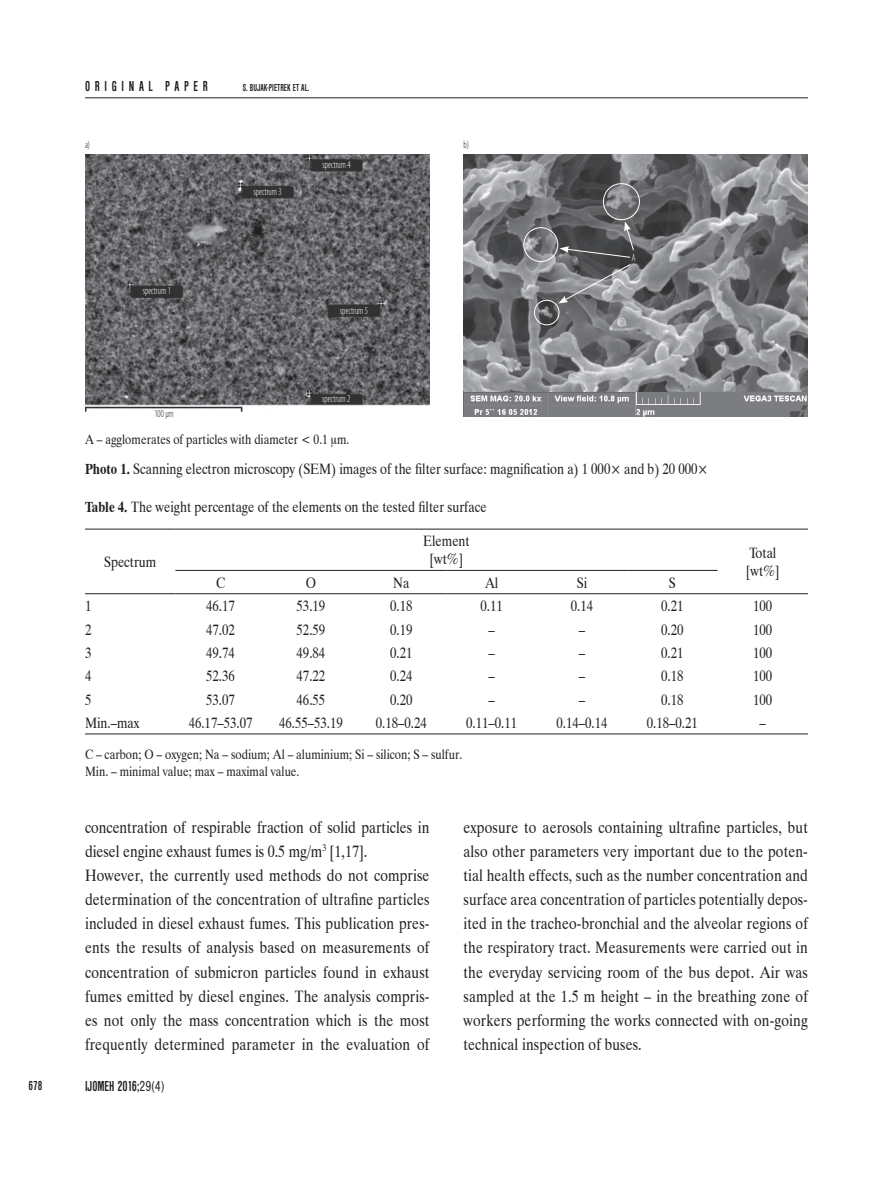
<style>
.page{position:relative;width:893px;height:1178px;background:#fff}
.page>*{position:absolute;margin:0;border:0;box-sizing:border-box;transform-origin:0 0}
.Normalny{font:16.5px/24.2px "Dutch 801 BT";letter-spacing:.01em;color:#231f20;text-align:justify;scale:.85 1}
.Tab-txt{font:15px "Dutch 801 BT";color:#231f20;scale:.85 1}
.Pod_Figure{font:15px "Dutch 801 BT";color:#231f20;scale:.85 1}
.Tab-tyt{font:15px "Dutch 801 BT";color:#231f20;scale:.85 1}
.t1{font:700 condensed 15px "Nimbus San DEE";color:#231f20;scale:.85 1}
.t2{font:700 condensed 15px "Nimbus San DEE";letter-spacing:.365em;color:#231f20;scale:.85 1}
.Tab-txt_lewy{font:15px "Dutch 801 BT";color:#231f20;scale:.85 1}
.Tab-txt_lewy_3_wciet{font:15px "Dutch 801 BT";color:#231f20;scale:.85 1}
.Tab-pod{font:13.5px "Dutch 801 BT";color:#231f20;scale:.85 1}
.Pod_Figure_opis{font:13.5px "Dutch 801 BT";color:#231f20;scale:.85 1}
.t3{font:700 condensed 13.5px "Nimbus San DEE";color:#231f20;scale:.85 1}
.Rysunkowy{font:300 condensed 10.5px "Myriad Pro";color:#fff;scale:.85 1}
.t4{font:700 condensed 10.5px "Nimbus San DEE";color:#231f20;scale:.85 1}
.Rysunkowy-2{font:300 condensed 10.5px "Myriad Pro";color:#231f20;scale:.85 1}
.s1{font-weight:700}
.s2{font-weight:400}
</style>
<div class="page">
<hr style="left:85px;top:97px;width:723px;height:1px;background:#231f20">
<img style="left:85px;top:154px;width:344px;height:258px">
<img style="left:463px;top:154px;width:345px;height:262px">
<hr style="left:85px;top:529px;width:90px;height:1px;background:#231f20">
<hr style="left:175px;top:529px;width:91px;height:1px;background:#231f20">
<hr style="left:266px;top:529px;width:90px;height:1px;background:#231f20">
<hr style="left:356px;top:529px;width:90px;height:1px;background:#231f20">
<hr style="left:446px;top:529px;width:91px;height:1px;background:#231f20">
<hr style="left:537px;top:529px;width:90px;height:1px;background:#231f20">
<hr style="left:627px;top:529px;width:91px;height:1px;background:#231f20">
<hr style="left:718px;top:529px;width:90px;height:1px;background:#231f20">
<hr style="left:175px;top:570px;width:91px;height:1px;background:#231f20">
<hr style="left:266px;top:570px;width:90px;height:1px;background:#231f20">
<hr style="left:356px;top:570px;width:90px;height:1px;background:#231f20">
<hr style="left:446px;top:570px;width:91px;height:1px;background:#231f20">
<hr style="left:537px;top:570px;width:90px;height:1px;background:#231f20">
<hr style="left:627px;top:570px;width:91px;height:1px;background:#231f20">
<hr style="left:85px;top:593px;width:90px;height:1px;background:#231f20">
<hr style="left:175px;top:593px;width:91px;height:1px;background:#231f20">
<hr style="left:266px;top:593px;width:90px;height:1px;background:#231f20">
<hr style="left:356px;top:593px;width:90px;height:1px;background:#231f20">
<hr style="left:446px;top:593px;width:91px;height:1px;background:#231f20">
<hr style="left:537px;top:593px;width:90px;height:1px;background:#231f20">
<hr style="left:627px;top:593px;width:91px;height:1px;background:#231f20">
<hr style="left:718px;top:593px;width:90px;height:1px;background:#231f20">
<hr style="left:85px;top:733px;width:90px;height:1px;background:#231f20">
<hr style="left:175px;top:733px;width:91px;height:1px;background:#231f20">
<hr style="left:266px;top:733px;width:90px;height:1px;background:#231f20">
<hr style="left:356px;top:733px;width:90px;height:1px;background:#231f20">
<hr style="left:446px;top:733px;width:91px;height:1px;background:#231f20">
<hr style="left:537px;top:733px;width:90px;height:1px;background:#231f20">
<hr style="left:627px;top:733px;width:91px;height:1px;background:#231f20">
<hr style="left:718px;top:733px;width:90px;height:1px;background:#231f20">
<div style="left:603px;top:183px;width:37px;height:37px;border:1px solid #fff;border-radius:50%"></div>
<div style="left:523px;top:227px;width:35px;height:35px;border:1px solid #fff;border-radius:50%"></div>
<div style="left:534px;top:300px;width:25px;height:25px;border:1px solid #fff;border-radius:50%"></div>
<svg style="left:558px;top:221px;width:76px;height:82px;background:#707173"></svg>
<p class="t2" style="left:85px;top:78px;width:146px">ORIGINAL PAPER</p>
<p class="t4" style="left:243px;top:82px;width:80px">S. BUJAK-PIETREK ET AL.</p>
<p class="Rysunkowy-2" style="left:85px;top:139px;width:8px">a)</p>
<p class="Rysunkowy-2" style="left:463px;top:139px;width:8px">b)</p>
<p class="Rysunkowy" style="left:143px;top:285px;width:35px">spectrum 1</p>
<p class="Rysunkowy-2" style="left:154px;top:408px;width:24px">100 μm</p>
<p class="Rysunkowy" style="left:253px;top:186px;width:35px">spectrum 3</p>
<p class="Rysunkowy" style="left:322px;top:159px;width:35px">spectrum 4</p>
<p class="Rysunkowy" style="left:340px;top:304px;width:35px">spectrum 5</p>
<p class="Rysunkowy" style="left:322px;top:393px;width:35px">spectrum 2</p>
<p class="Rysunkowy" style="left:632px;top:252px;width:6px">A</p>
<p class="Pod_Figure_opis" style="left:85px;top:429px;width:312px">A – agglomerates of particles with diameter &lt; 0.1 μm.</p>
<p class="Pod_Figure" style="left:85px;top:459px;width:735px"><span class="s1">Photo 1.</span> Scanning electron microscopy (SEM) images of the filter surface: magnification a) 1 000× and b) 20 000×</p>
<p class="Tab-tyt" style="left:85px;top:496px;width:474px"><span class="s1">Table 4.</span> The weight percentage of the elements on the tested filter surface</p>
<p class="Tab-txt" style="left:104px;top:551px;width:63px">Spectrum</p>
<p class="Tab-txt" style="left:423px;top:531px;width:56px">Element</p>
<p class="Tab-txt" style="left:430px;top:549px;width:40px">[wt%]</p>
<p class="Tab-txt" style="left:216px;top:572px;width:12px">C</p>
<p class="Tab-txt" style="left:306px;top:572px;width:14px">O</p>
<p class="Tab-txt" style="left:393px;top:572px;width:20px">Na</p>
<p class="Tab-txt" style="left:485px;top:572px;width:17px">Al</p>
<p class="Tab-txt" style="left:577px;top:572px;width:14px">Si</p>
<p class="Tab-txt" style="left:669px;top:572px;width:10px">S</p>
<p class="Tab-txt" style="left:749px;top:542px;width:34px">Total</p>
<p class="Tab-txt" style="left:746px;top:560px;width:40px">[wt%]</p>
<p class="Tab-txt_lewy_3_wciet" style="left:85px;top:596px;width:9px">1</p>
<p class="Tab-txt" style="left:206px;top:596px;width:35px">46.17</p>
<p class="Tab-txt" style="left:297px;top:596px;width:35px">53.19</p>
<p class="Tab-txt" style="left:390px;top:596px;width:28px">0.18</p>
<p class="Tab-txt" style="left:480px;top:596px;width:28px">0.11</p>
<p class="Tab-txt" style="left:571px;top:596px;width:28px">0.14</p>
<p class="Tab-txt" style="left:661px;top:596px;width:28px">0.21</p>
<p class="Tab-txt" style="left:753px;top:596px;width:24px">100</p>
<p class="Tab-txt_lewy_3_wciet" style="left:85px;top:619px;width:9px">2</p>
<p class="Tab-txt" style="left:206px;top:619px;width:35px">47.02</p>
<p class="Tab-txt" style="left:297px;top:619px;width:35px">52.59</p>
<p class="Tab-txt" style="left:390px;top:619px;width:28px">0.19</p>
<p class="Tab-txt" style="left:488px;top:619px;width:9px">–</p>
<p class="Tab-txt" style="left:579px;top:619px;width:9px">–</p>
<p class="Tab-txt" style="left:661px;top:619px;width:28px">0.20</p>
<p class="Tab-txt" style="left:753px;top:619px;width:24px">100</p>
<p class="Tab-txt_lewy_3_wciet" style="left:85px;top:642px;width:9px">3</p>
<p class="Tab-txt" style="left:206px;top:642px;width:35px">49.74</p>
<p class="Tab-txt" style="left:297px;top:642px;width:35px">49.84</p>
<p class="Tab-txt" style="left:390px;top:642px;width:28px">0.21</p>
<p class="Tab-txt" style="left:488px;top:642px;width:9px">–</p>
<p class="Tab-txt" style="left:579px;top:642px;width:9px">–</p>
<p class="Tab-txt" style="left:661px;top:642px;width:28px">0.21</p>
<p class="Tab-txt" style="left:753px;top:642px;width:24px">100</p>
<p class="Tab-txt_lewy_3_wciet" style="left:85px;top:665px;width:9px">4</p>
<p class="Tab-txt" style="left:206px;top:665px;width:35px">52.36</p>
<p class="Tab-txt" style="left:297px;top:665px;width:35px">47.22</p>
<p class="Tab-txt" style="left:390px;top:665px;width:28px">0.24</p>
<p class="Tab-txt" style="left:488px;top:665px;width:9px">–</p>
<p class="Tab-txt" style="left:579px;top:665px;width:9px">–</p>
<p class="Tab-txt" style="left:661px;top:665px;width:28px">0.18</p>
<p class="Tab-txt" style="left:753px;top:665px;width:24px">100</p>
<p class="Tab-txt_lewy_3_wciet" style="left:85px;top:689px;width:9px">5</p>
<p class="Tab-txt" style="left:206px;top:689px;width:35px">53.07</p>
<p class="Tab-txt" style="left:297px;top:689px;width:35px">46.55</p>
<p class="Tab-txt" style="left:390px;top:689px;width:28px">0.20</p>
<p class="Tab-txt" style="left:488px;top:689px;width:9px">–</p>
<p class="Tab-txt" style="left:579px;top:689px;width:9px">–</p>
<p class="Tab-txt" style="left:661px;top:689px;width:28px">0.18</p>
<p class="Tab-txt" style="left:753px;top:689px;width:24px">100</p>
<p class="Tab-txt_lewy" style="left:85px;top:712px;width:66px">Min.–max</p>
<p class="Tab-txt" style="left:189px;top:712px;width:76px">46.17–53.07</p>
<p class="Tab-txt" style="left:279px;top:712px;width:76px">46.55–53.19</p>
<p class="Tab-txt" style="left:376px;top:712px;width:62px">0.18–0.24</p>
<p class="Tab-txt" style="left:466px;top:712px;width:61px">0.11–0.11</p>
<p class="Tab-txt" style="left:556px;top:712px;width:61px">0.14–0.14</p>
<p class="Tab-txt" style="left:647px;top:712px;width:61px">0.18–0.21</p>
<p class="Tab-txt" style="left:760px;top:712px;width:9px">–</p>
<p class="Tab-pod" style="left:85px;top:745px;width:445px">C – carbon; O – oxygen; Na – sodium; Al – aluminium; Si – silicon; S – sulfur.</p>
<p class="Tab-pod" style="left:85px;top:761px;width:254px">Min. – minimal value; max – maximal value.</p>
<p class="Normalny" style="left:85px;top:814px;width:407px">concentration of respirable fraction of solid particles in diesel engine exhaust fumes is 0.5 mg/m<sup>3</sup> [1,17].</p>
<p class="Normalny" style="left:85px;top:862px;width:407px">However, the currently used methods do not comprise determination of the concentration of ultrafine particles included in diesel exhaust fumes. This publication pres&shy;ents the results of analysis based on measurements of concentration of submicron particles found in exhaust fumes emitted by diesel engines. The analysis compris&shy;es not only the mass concentration which is the most frequently determined parameter in the evaluation of</p>
<p class="t3" style="left:29px;top:1078px;width:18px">678</p>
<p class="t1" style="left:85px;top:1078px;width:95px">IJOMEH 2016;<span class="s2">29(4)</span></p>
<p class="Normalny" style="left:463px;top:814px;width:407px">exposure to aerosols containing ultrafine particles, but also other parameters very important due to the poten&shy;tial health effects, such as the number concentration and surface area concentration of particles potentially depos&shy;ited in the tracheo-bronchial and the alveolar regions of the respiratory tract. Measurements were carried out in the everyday servicing room of the bus depot. Air was sampled at the 1.5 m height – in the breathing zone of workers performing the works connected with on-going technical inspection of buses.</p>
</div>
